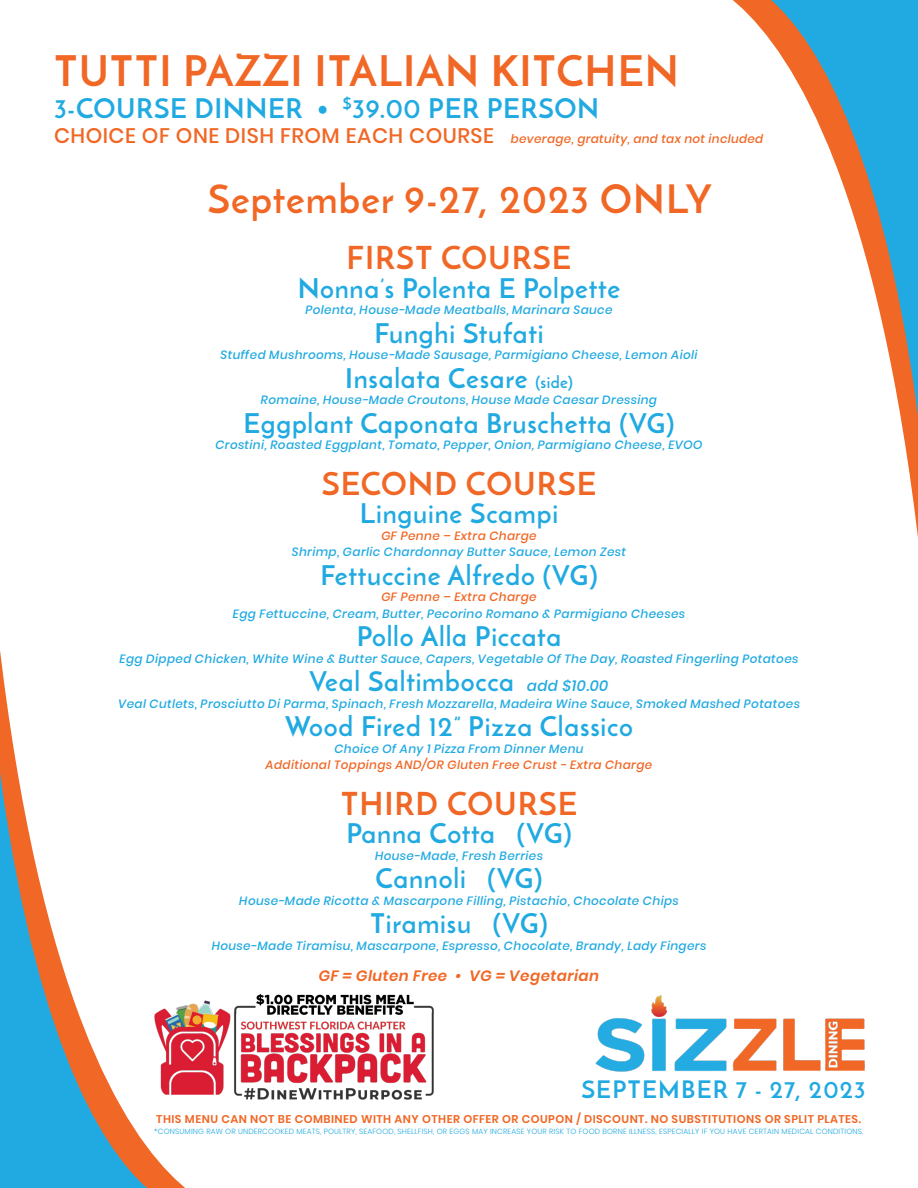
<style>
.page{position:relative;width:918px;height:1188px;background:#fff}
.page>*{position:absolute;margin:0;border:0;box-sizing:border-box;transform-origin:0 0}
.t1{font:700 42px "Josefin Sans";letter-spacing:.025em;color:#f16725}
.t2{font:700 39px "Josefin Sans";letter-spacing:.03em;color:#f16725}
.t3{font:700 31.5px "Josefin Sans";letter-spacing:.03em;color:#f16725}
.t4{font:700 27px "Josefin Sans";letter-spacing:.03em;color:#21aae1}
.t5{font:700 24px "Josefin Sans";letter-spacing:.05em;color:#21aae1}
.t6{font:italic 600 15px "Poppins";letter-spacing:.03em;color:#f16725}
.t7{font:italic 500 12px "Poppins";letter-spacing:.03em;color:#21aae1}
.t8{font:italic 500 12px "Poppins";letter-spacing:.03em;color:#f16725}
.t9{font:600 11.25px "Poppins";letter-spacing:.04em;color:#f16725}
.t10{font:300 7.5px "Poppins";letter-spacing:.025em;color:#21aae1}
.s1{font-style:normal;font-size:21px}
.s2{font-size:16.5px}
.s3{font-family:"Poppins";font-weight:500;font-style:italic;font-size:15px}
</style>
<div class="page">
<svg style="left:0;top:651px;width:185px;height:537px"></svg>
<svg style="left:733px;top:0;width:185px;height:537px"></svg>
<img style="left:595px;top:995px;width:270px;height:77px">
<img style="left:152px;top:992px;width:282px;height:110px">
<p class="t1" style="left:54px;top:44px;width:626px">TUTTI PAZZI ITALIAN KITCHEN</p>
<p class="t4" style="left:54px;top:91px;width:547px">3-COURSE DINNER • <sup>$</sup>39.00 PER PERSON</p>
<p class="t8" style="left:54px;top:132px;width:711px"><span class="s1">CHOICE OF ONE DISH FROM EACH COURSE</span> beverage, gratuity, and tax not included</p>
<p class="t2" style="left:208px;top:175px;width:506px">September 9-27, 2023 ONLY</p>
<p class="t3" style="left:347px;top:239px;width:226px">FIRST COURSE</p>
<p class="t4" style="left:298px;top:272px;width:324px">Nonna’s Polenta E Polpette</p>
<p class="t7" style="left:305px;top:303px;width:309px">Polenta, House-Made Meatballs, Marinara Sauce</p>
<p class="t4" style="left:374px;top:317px;width:171px">Funghi Stufati</p>
<p class="t7" style="left:220px;top:348px;width:479px">Stuffed Mushrooms, House-Made Sausage, Parmigiano Cheese, Lemon Aioli</p>
<p class="t4" style="left:345px;top:362px;width:229px">Insalata Cesare <span class="s2">(side)</span></p>
<p class="t7" style="left:261px;top:393px;width:398px">Romaine, House-Made Croutons, House Made Caesar Dressing</p>
<p class="t4" style="left:244px;top:407px;width:432px">Eggplant Caponata Bruschetta (VG)</p>
<p class="t7" style="left:215px;top:438px;width:489px">Crostini, Roasted Eggplant, Tomato, Pepper, Onion, Parmigiano Cheese, EVOO</p>
<p class="t3" style="left:322px;top:464px;width:276px">SECOND COURSE</p>
<p class="t4" style="left:360px;top:497px;width:200px">Linguine Scampi</p>
<p class="t8" style="left:381px;top:529px;width:157px">GF Penne – Extra Charge</p>
<p class="t7" style="left:292px;top:545px;width:336px">Shrimp, Garlic Chardonnay Butter Sauce, Lemon Zest</p>
<p class="t4" style="left:320px;top:558px;width:279px">Fettuccine Alfredo (VG)</p>
<p class="t8" style="left:381px;top:590px;width:157px">GF Penne – Extra Charge</p>
<p class="t7" style="left:233px;top:607px;width:454px">Egg Fettuccine, Cream, Butter, Pecorino Romano &amp; Parmigiano Cheeses</p>
<p class="t4" style="left:357px;top:620px;width:206px">Pollo Alla Piccata</p>
<p class="t7" style="left:120px;top:652px;width:680px">Egg Dipped Chicken, White Wine &amp; Butter Sauce, Capers, Vegetable Of The Day, Roasted Fingerling Potatoes</p>
<p class="t4" style="left:310px;top:665px;width:300px">Veal Saltimbocca <span class="s3">add $10.00</span></p>
<p class="t7" style="left:118px;top:697px;width:683px">Veal Cutlets, Prosciutto Di Parma, Spinach, Fresh Mozzarella, Madeira Wine Sauce, Smoked Mashed Potatoes</p>
<p class="t4" style="left:285px;top:710px;width:349px">Wood Fired 12” Pizza Classico</p>
<p class="t7" style="left:334px;top:742px;width:251px">Choice Of Any 1 Pizza From Dinner Menu</p>
<p class="t8" style="left:266px;top:758px;width:388px">Additional Toppings AND/OR Gluten Free Crust - Extra Charge</p>
<p class="t3" style="left:341px;top:784px;width:238px">THIRD COURSE</p>
<p class="t4" style="left:346px;top:817px;width:227px">Panna Cotta (VG)</p>
<p class="t7" style="left:375px;top:848px;width:169px">House-Made, Fresh Berries</p>
<p class="t4" style="left:376px;top:862px;width:168px">Cannoli (VG)</p>
<p class="t7" style="left:239px;top:893px;width:441px">House-Made Ricotta &amp; Mascarpone Filling, Pistachio, Chocolate Chips</p>
<p class="t4" style="left:370px;top:907px;width:179px">Tiramisu (VG)</p>
<p class="t7" style="left:212px;top:938px;width:496px">House-Made Tiramisu, Mascarpone, Espresso, Chocolate, Brandy, Lady Fingers</p>
<p class="t6" style="left:319px;top:967px;width:282px">GF = Gluten Free • VG = Vegetarian</p>
<h3 class="t5" style="left:581px;top:1075px;width:286px">SEPTEMBER 7 - 27, 2023</h3>
<p class="t9" style="left:156px;top:1113px;width:706px">THIS MENU CAN NOT BE COMBINED WITH ANY OTHER OFFER OR COUPON / DISCOUNT. NO SUBSTITUTIONS OR SPLIT PLATES.</p>
<p class="t10" style="left:154px;top:1127px;width:711px">*CONSUMING RAW OR UNDERCOOKED MEATS, POULTRY, SEAFOOD, SHELLFISH, OR EGGS MAY INCREASE YOUR RISK TO FOOD BORNE ILLNESS, ESPECIALLY IF YOU HAVE CERTAIN MEDICAL CONDITIONS.</p>
</div>
